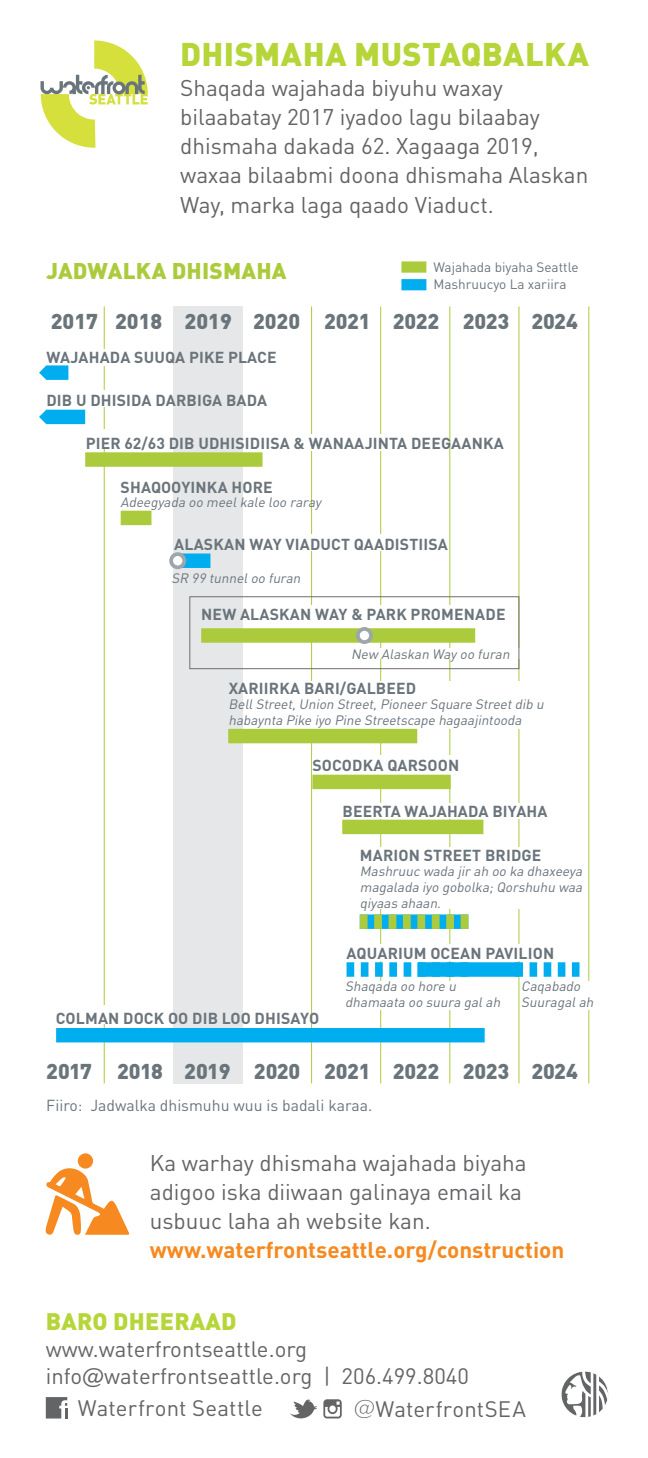
<style>
.page{position:relative;width:648px;height:1458px;background:#fff}
.page>*{position:absolute;margin:0;border:0;box-sizing:border-box;transform-origin:0 0}
.t1{font:900 32.4px "DINOT";letter-spacing:.01em;color:#b6d538}
.t2{font:900 23.62px "DINOT";letter-spacing:.01em;color:#b6d538}
.t3{font:22.5px/29.2px "DINOT";color:#636466}
.t4{font:900 22.5px "DINOT";letter-spacing:.01em;color:#accb3c}
.body_copy{font:22.05px/27px "DINOT";color:#636466}
.t5{font:900 21.15px "DINOT";color:#6a747b}
.t6{font:700 15.75px "DINOT";letter-spacing:.01em;color:#6a747b}
.t7{font:15.75px "DINOT";color:#6a747b}
.t8{font:italic 13.5px/15.8px "DINOT";color:#6a747b}
.t9{font:13.5px "DINOT";color:#6a747b}
.s1{font-weight:700;color:#f6891f}
.s2{font-family:"Swiss 721 BT"}
.s3{font-family:"Swiss 721 BT Bold Outline";font-size:21.6px}
</style>
<div class="page">
<div style="left:173px;top:306px;width:69px;height:777px;background:#e6e7e8"></div>
<svg style="left:561px;top:1371px;width:47px;height:47px"></svg>
<svg style="left:290px;top:1399px;width:27px;height:20px"></svg>
<svg style="left:46px;top:1397px;width:21px;height:22px"></svg>
<svg style="left:323px;top:1399px;width:19px;height:19px"></svg>
<hr style="left:104px;top:306px;width:1px;height:777px;background:#accb3c">
<hr style="left:311px;top:306px;width:1px;height:777px;background:#accb3c">
<hr style="left:380px;top:306px;width:1px;height:777px;background:#accb3c">
<hr style="left:449px;top:306px;width:1px;height:777px;background:#accb3c">
<hr style="left:519px;top:306px;width:1px;height:777px;background:#accb3c">
<hr style="left:588px;top:306px;width:1px;height:777px;background:#accb3c">
<div style="left:401px;top:279px;width:25px;height:11px;background:#00aeef"></div>
<div style="left:401px;top:261px;width:25px;height:12px;background:#accb3c"></div>
<div style="left:56px;top:1028px;width:429px;height:14px;background:#00aeef"></div>
<div style="left:254px;top:681px;width:283px;height:48px;background:#fff"></div>
<div style="left:312px;top:755px;width:186px;height:20px;background:#fff"></div>
<svg style="left:360px;top:914px;width:108px;height:15px;background:#64bf8c"></svg>
<div style="left:228px;top:729px;width:189px;height:14px;background:#accb3c"></div>
<div style="left:342px;top:804px;width:225px;height:15px;background:#fff"></div>
<div style="left:342px;top:820px;width:141px;height:14px;background:#accb3c"></div>
<div style="left:312px;top:775px;width:139px;height:14px;background:#accb3c"></div>
<div style="left:244px;top:605px;width:269px;height:23px;background:#fff"></div>
<div style="left:201px;top:628px;width:274px;height:15px;background:#accb3c"></div>
<div style="left:358px;top:629px;width:13px;height:13px;background:#fff;border-radius:50%"></div>
<div style="left:356px;top:627px;width:17px;height:17px;border:4px solid #9ea6ad;border-radius:50%"></div>
<div style="left:351px;top:649px;width:189px;height:10px;background:#fff"></div>
<div style="left:417px;top:962px;width:102px;height:15px;background:#00aeef"></div>
<svg style="left:347px;top:962px;width:121px;height:15px"></svg>
<svg style="left:515px;top:962px;width:65px;height:15px"></svg>
<div style="left:347px;top:944px;width:229px;height:17px;background:#fff"></div>
<div style="left:345px;top:981px;width:161px;height:29px;background:#fff"></div>
<div style="left:521px;top:981px;width:78px;height:29px;background:#fff"></div>
<div style="left:78px;top:1153px;width:15px;height:16px;background:#f6891f;border-radius:50%"></div>
<svg style="left:46px;top:1166px;width:84px;height:69px"></svg>
<div style="left:95px;top:430px;width:27px;height:18px;background:#fff"></div>
<div style="left:96px;top:349px;width:28px;height:17px;background:#fff"></div>
<div style="left:96px;top:391px;width:28px;height:16px;background:#fff"></div>
<div style="left:292px;top:535px;width:106px;height:16px;background:#fff"></div>
<div style="left:306px;top:434px;width:83px;height:17px;background:#fff"></div>
<div style="left:121px;top:511px;width:30px;height:14px;background:#accb3c"></div>
<div style="left:85px;top:452px;width:178px;height:15px;background:#accb3c"></div>
<div style="left:174px;top:554px;width:36px;height:14px;background:#00aeef"></div>
<div style="left:46px;top:365px;width:22px;height:15px;background:#00aeef"></div>
<svg style="left:39px;top:365px;width:15px;height:15px"></svg>
<div style="left:46px;top:410px;width:39px;height:14px;background:#00aeef"></div>
<svg style="left:39px;top:410px;width:8px;height:14px"></svg>
<div style="left:171px;top:554px;width:13px;height:13px;background:#fff;border-radius:50%"></div>
<div style="left:169px;top:552px;width:17px;height:17px;border:4px solid #9ea6ad;border-radius:50%"></div>
<div style="left:96px;top:1005px;width:27px;height:18px;background:#fff"></div>
<div style="left:190px;top:596px;width:329px;height:73px;border:1px solid #6d6e71"></div>
<svg style="left:40px;top:40px;width:108px;height:108px"></svg>
<p class="t1" style="left:180px;top:33px;width:410px">DHISMAHA MUSTAQBALKA</p>
<p class="t3" style="left:180px;top:73px;width:410px">Shaqada wajahada biyuhu waxay bilaabatay 2017 iyadoo lagu bilaabay dhismaha dakada 62. Xagaaga 2019, waxaa bilaabmi doona dhismaha Alaskan Way, marka laga qaado Viaduct.</p>
<p class="t4" style="left:46px;top:256px;width:242px">JADWALKA DHISMAHA</p>
<p class="t9" style="left:433px;top:258px;width:147px">Wajahada biyaha Seattle</p>
<p class="t9" style="left:433px;top:276px;width:134px">Mashruucyo La xariira</p>
<p class="t5" style="left:51px;top:307px;width:49px">2017</p>
<p class="t5" style="left:115px;top:307px;width:49px">2018</p>
<p class="t5" style="left:185px;top:307px;width:49px">2019</p>
<p class="t5" style="left:324px;top:307px;width:48px">2021</p>
<p class="t5" style="left:393px;top:307px;width:48px">2022</p>
<p class="t5" style="left:463px;top:307px;width:48px">2023</p>
<p class="t5" style="left:531px;top:307px;width:48px">2024</p>
<p class="t5" style="left:253px;top:307px;width:49px">2020</p>
<p class="t6" style="left:46px;top:347px;width:232px">WAJAHADA SUUQA PIKE PLACE</p>
<p class="t6" style="left:46px;top:390px;width:222px">DIB U DHISIDA DARBIGA BADA</p>
<p class="t6" style="left:86px;top:433px;width:420px">PIER 62/63 DIB UDHISIDIISA &amp; WANAAJINTA DEEGAANKA</p>
<p class="t6" style="left:121px;top:477px;width:154px">SHAQOOYINKA HORE</p>
<p class="t8" style="left:121px;top:494px;width:205px">Adeegyada oo meelkale loo raray</p>
<p class="t6" style="left:174px;top:534px;width:275px">ALASKAN WAY VIADUCT QAADISTIISA</p>
<p class="t8" style="left:171px;top:570px;width:133px">SR 99 tunneloo furan</p>
<p class="t6" style="left:201px;top:604px;width:306px">NEW ALASKAN WAY &amp; PARK PROMENADE</p>
<p class="t8" style="left:351px;top:646px;width:163px">New Alaskan Way oo furan</p>
<p class="t6" style="left:229px;top:678px;width:189px">XARIIRKA BARI/GALBEED</p>
<p class="t8" style="left:229px;top:696px;width:320px">BellStreet,Union Street,Pioneer Square Streetdib u habaynta Pike iyo Pine Streetscape hagaaj intooda</p>
<p class="t6" style="left:313px;top:755px;width:148px">SOCODKA QARSOON</p>
<p class="t6" style="left:343px;top:801px;width:207px">BEERTA WAJAHADA BIYAHA</p>
<p class="t6" style="left:360px;top:845px;width:183px">MARION STREET BRIDGE</p>
<p class="t8" style="left:360px;top:863px;width:227px;text-align:justify">Mashruuc wada jir ah oo ka dhaxeeya magalada iyo gobolka;Qorshuhu waa qiyaas ahaan.</p>
<p class="t6" style="left:56px;top:1008px;width:265px">COLMAN DOCK OO DIB LOO DHISAYO</p>
<p class="t6" style="left:347px;top:943px;width:209px">AQUARIUM OCEAN PAVILION</p>
<p class="t8" style="left:345px;top:978px;width:159px">Shaqada oo hore u dhamaata oo suura galah</p>
<p class="t8" style="left:521px;top:978px;width:77px">Caqabado<br>Suuragalah</p>
<p class="t5" style="left:46px;top:1057px;width:47px">2017</p>
<p class="t5" style="left:117px;top:1057px;width:47px">2018</p>
<p class="t5" style="left:184px;top:1057px;width:48px">2019</p>
<p class="t5" style="left:254px;top:1057px;width:48px">2020</p>
<p class="t5" style="left:324px;top:1057px;width:48px">2021</p>
<p class="t5" style="left:393px;top:1057px;width:48px">2022</p>
<p class="t5" style="left:463px;top:1057px;width:48px">2023</p>
<p class="t5" style="left:531px;top:1057px;width:48px">2024</p>
<p class="t7" style="left:46px;top:1095px;width:327px">Fiiro: Jadwalka dhismuhu wuu is badali karaa.</p>
<p class="t3" style="left:150px;top:1147px;width:416px">Ka warhay dhismaha wajahada biyaha adigoo iska diiwaan galinaya email ka usbuuc laha ah website kan. <span class="s1">www.waterfrontseattle.org/construction</span></p>
<p class="t2" style="left:46px;top:1306px;width:192px">BARO DHEERAAD</p>
<p class="body_copy" style="left:46px;top:1336px;width:425px">www.waterfrontseattle.org info<span class="s2">@</span>waterfrontseattle.org | 206.499.8040</p>
<p class="body_copy" style="left:78px;top:1394px;width:186px">Waterfront Seattle</p>
<p class="body_copy" style="left:354px;top:1395px;width:174px"><span class="s3">@</span>WaterfrontSEA</p>
</div>
